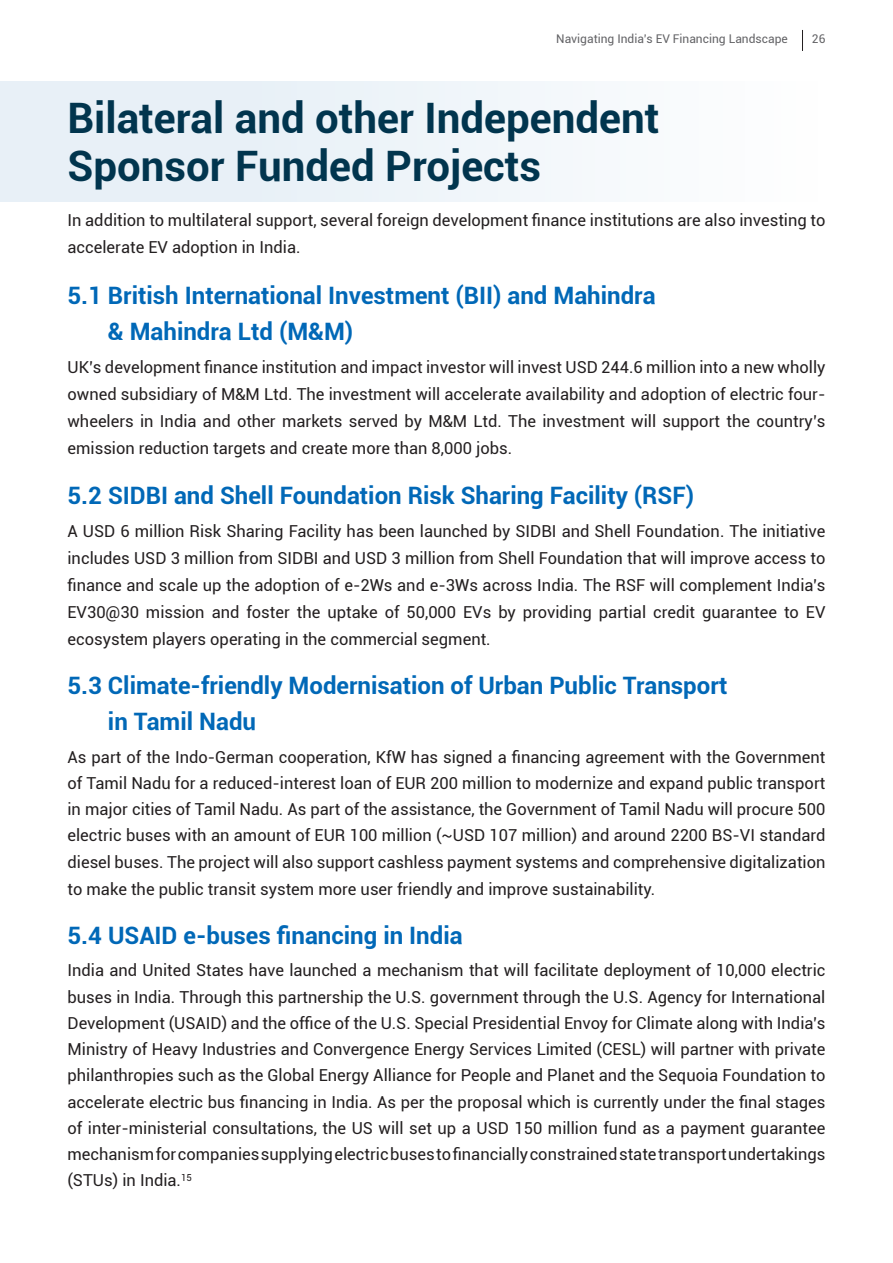
<style>
.page{position:relative;width:893px;height:1263px;background:#fff}
.page>*{position:absolute;margin:0;border:0;box-sizing:border-box;transform-origin:0 0}
.Body_Copy_Text{font:700 42px/48px "Roboto";color:#01354e}
.Body_Copy_Text-2{font:700 24px/36px "Roboto";color:#0168b7}
.Body_Copy_Text-3{font:16.5px/27px "Roboto";color:#231f20;text-align:justify}
.t1{font:12px "Roboto";color:#636366}
</style>
<div class="page">
<div style="left:0;top:81px;width:825px;height:120px;background:linear-gradient(to right,#e3edf5,#fcfdfe)"></div>
<hr style="left:892px;top:81px;width:1px;height:120px;background:#b3d0e6">
<svg style="left:802px;top:30px;width:1px;height:21px"></svg>
<p class="t1" style="left:556px;top:31px;width:233px">Navigating India’s EV Financing Landscape</p>
<p class="t1" style="left:812px;top:31px;width:15px">26</p>
<p class="Body_Copy_Text" style="left:68px;top:92px;width:593px">Bilateral and other Independent<br>Sponsor Funded Projects</p>
<p class="Body_Copy_Text-3" style="left:68px;top:206px;width:759px">In addition to multilateral support, several foreign development finance institutions are also investing to accelerate EV adoption in India.</p>
<p class="Body_Copy_Text-2" style="left:108px;top:277px;width:549px;text-indent:-40px">5.1 British International Investment (BII) and Mahindra &amp; Mahindra Ltd (M&amp;M)</p>
<h3 class="Body_Copy_Text-3" style="left:68px;top:353px;width:759px">UK’s development finance institution and impact investor will invest USD 244.6 million into a new wholly owned subsidiary of M&amp;M Ltd. The investment will accelerate availability and adoption of electric four&shy;wheelers in India and other markets served by M&amp;M Ltd. The investment will support the country’s emission reduction targets and create more than 8,000 jobs.</h3>
<p class="Body_Copy_Text-2" style="left:68px;top:476px;width:628px">5.2 SIDBI and Shell Foundation Risk Sharing Facility (RSF)</p>
<h3 class="Body_Copy_Text-3" style="left:68px;top:517px;width:759px">A USD 6 million Risk Sharing Facility has been launched by SIDBI and Shell Foundation. The initiative includes USD 3 million from SIDBI and USD 3 million from Shell Foundation that will improve access to finance and scale up the adoption of e-2Ws and e-3Ws across India. The RSF will complement India’s EV30@30 mission and foster the uptake of 50,000 EVs by providing partial credit guarantee to EV ecosystem players operating in the commercial segment.</h3>
<p class="Body_Copy_Text-2" style="left:108px;top:667px;width:621px;text-indent:-40px">5.3 Climate-friendly Modernisation of Urban Public Transport in Tamil Nadu</p>
<h3 class="Body_Copy_Text-3" style="left:68px;top:743px;width:759px;line-height:26.4px">As part of the Indo-German cooperation, KfW has signed a financing agreement with the Government of Tamil Nadu for a reduced-interest loan of EUR 200 million to modernize and expand public transport in major cities of Tamil Nadu. As part of the assistance, the Government of Tamil Nadu will procure 500 electric buses with an amount of EUR 100 million (~USD 107 million) and around 2200 BS-VI standard diesel buses. The project will also support cashless payment systems and comprehensive digitalization to make the public transit system more user friendly and improve sustainability.</h3>
<p class="Body_Copy_Text-2" style="left:68px;top:917px;width:397px">5.4 USAID e-buses financing in India</p>
<h3 class="Body_Copy_Text-3" style="left:68px;top:957px;width:759px;line-height:26.2px">India and United States have launched a mechanism that will facilitate deployment of 10,000 electric buses in India. Through this partnership the U.S. government through the U.S. Agency for International Development (USAID) and the office of the U.S. Special Presidential Envoy for Climate along with India’s Ministry of Heavy Industries and Convergence Energy Services Limited (CESL) will partner with private philanthropies such as the Global Energy Alliance for People and Planet and the Sequoia Foundation to accelerate electric bus financing in India. As per the proposal which is currently under the final stages of inter-ministerial consultations, the US will set up a USD 150 million fund as a payment guarantee mechanism for companies supplying electric buses to financially constrained state transport undertakings (STUs) in India.<sup>15</sup></h3>
</div>
